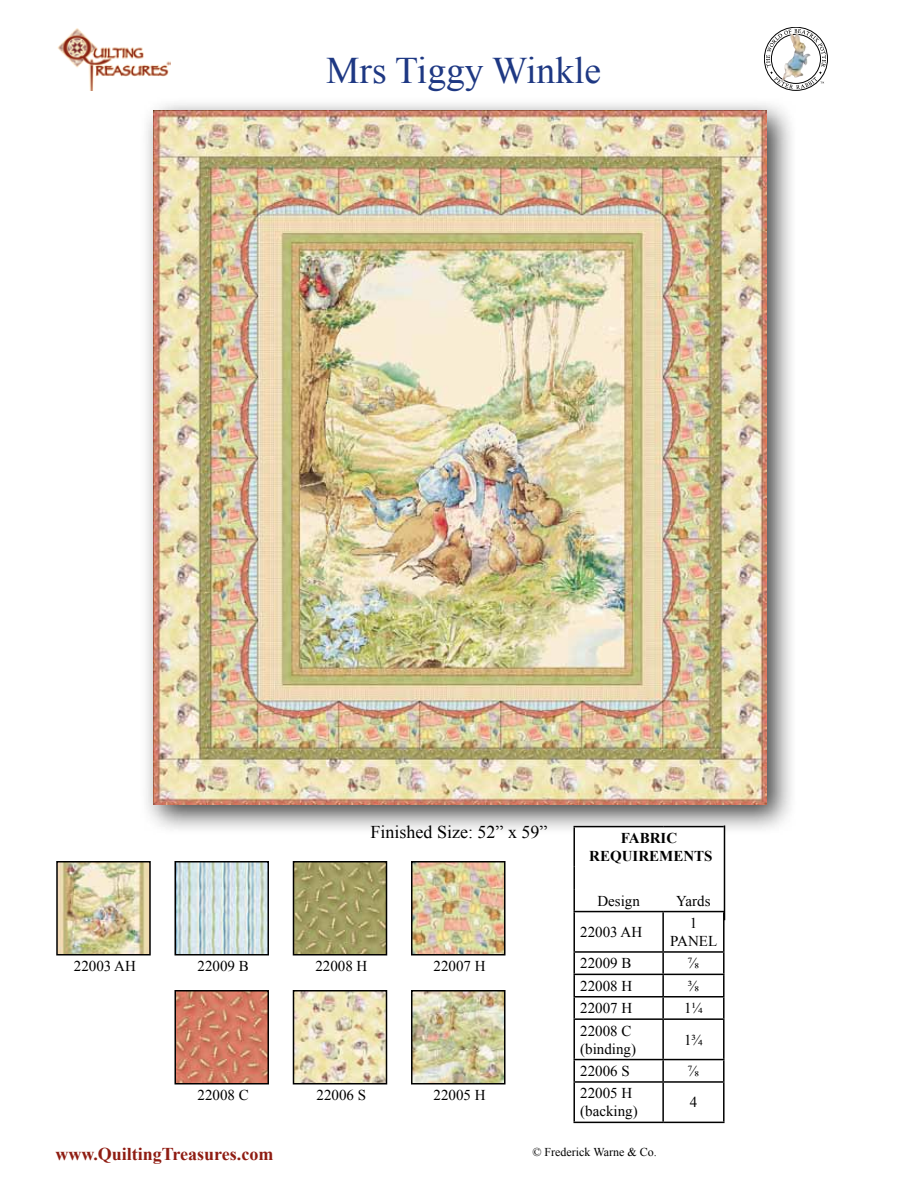
<style>
.page{position:relative;width:918px;height:1188px;background:#fff}
.page>*{position:absolute;margin:0;border:0;box-sizing:border-box;transform-origin:0 0}
.t1{font:37.5px "Times New Roman";color:#1e3883}
.t2{font:700 18px "Times New Roman";color:#8f1c12}
.t3{font:18px "Times New Roman";color:#000}
.t4{font:15px/18px "Times New Roman";color:#000}
.t5{font:700 15px/18px "Times New Roman";color:#000;text-align:center}
.t6{font:12px "Times New Roman";color:#000}
</style>
<div class="page">
<div style="left:139px;top:97px;width:659px;height:740px;background:#000;opacity:.75"></div>
<img style="left:153px;top:111px;width:613px;height:694px">
<img style="left:57px;top:28px;width:113px;height:63px">
<svg style="left:764px;top:27px;width:64px;height:64px"></svg>
<img style="left:782px;top:33px;width:29px;height:48px">
<img style="left:414px;top:864px;width:89px;height:89px">
<div style="left:411px;top:861px;width:95px;height:95px;border:2px solid #000"></div>
<img style="left:177px;top:864px;width:89px;height:89px">
<div style="left:174px;top:861px;width:95px;height:95px;border:2px solid #000"></div>
<img style="left:296px;top:864px;width:88px;height:89px">
<div style="left:293px;top:861px;width:94px;height:95px;border:2px solid #000"></div>
<div style="left:573px;top:826px;width:152px;height:301px;background:#fff"></div>
<hr style="left:573px;top:911px;width:90px;height:1px;background:#000">
<hr style="left:573px;top:912px;width:2px;height:39px;background:#000">
<hr style="left:663px;top:911px;width:62px;height:1px;background:#000">
<hr style="left:662px;top:912px;width:2px;height:39px;background:#000">
<hr style="left:723px;top:912px;width:2px;height:39px;background:#000">
<hr style="left:573px;top:951px;width:90px;height:2px;background:#000">
<hr style="left:573px;top:953px;width:2px;height:21px;background:#000">
<hr style="left:663px;top:951px;width:62px;height:2px;background:#000">
<hr style="left:662px;top:953px;width:2px;height:21px;background:#000">
<hr style="left:723px;top:953px;width:2px;height:21px;background:#000">
<hr style="left:573px;top:974px;width:90px;height:1px;background:#000">
<hr style="left:573px;top:975px;width:2px;height:21px;background:#000">
<hr style="left:663px;top:974px;width:62px;height:1px;background:#000">
<hr style="left:662px;top:975px;width:2px;height:21px;background:#000">
<hr style="left:723px;top:975px;width:2px;height:21px;background:#000">
<hr style="left:573px;top:996px;width:90px;height:2px;background:#000">
<hr style="left:573px;top:998px;width:2px;height:20px;background:#000">
<hr style="left:663px;top:996px;width:62px;height:2px;background:#000">
<hr style="left:662px;top:998px;width:2px;height:20px;background:#000">
<hr style="left:723px;top:998px;width:2px;height:20px;background:#000">
<hr style="left:573px;top:1018px;width:90px;height:2px;background:#000">
<hr style="left:573px;top:1020px;width:2px;height:39px;background:#000">
<hr style="left:663px;top:1018px;width:62px;height:2px;background:#000">
<hr style="left:662px;top:1020px;width:2px;height:39px;background:#000">
<hr style="left:723px;top:1020px;width:2px;height:39px;background:#000">
<hr style="left:573px;top:1059px;width:90px;height:1px;background:#000">
<hr style="left:573px;top:1060px;width:2px;height:21px;background:#000">
<hr style="left:663px;top:1059px;width:62px;height:1px;background:#000">
<hr style="left:662px;top:1060px;width:2px;height:21px;background:#000">
<hr style="left:723px;top:1060px;width:2px;height:21px;background:#000">
<hr style="left:573px;top:1081px;width:90px;height:2px;background:#000">
<hr style="left:573px;top:1083px;width:2px;height:39px;background:#000">
<hr style="left:663px;top:1081px;width:62px;height:2px;background:#000">
<hr style="left:662px;top:1083px;width:2px;height:39px;background:#000">
<hr style="left:723px;top:1083px;width:2px;height:39px;background:#000">
<hr style="left:573px;top:1122px;width:90px;height:1px;background:#000">
<hr style="left:663px;top:1122px;width:62px;height:1px;background:#000">
<hr style="left:573px;top:826px;width:90px;height:1px;background:#000">
<hr style="left:573px;top:827px;width:2px;height:40px;background:#000">
<hr style="left:663px;top:826px;width:61px;height:1px;background:#000">
<hr style="left:573px;top:867px;width:2px;height:22px;background:#000">
<hr style="left:573px;top:889px;width:2px;height:22px;background:#000">
<img style="left:59px;top:864px;width:89px;height:89px">
<div style="left:56px;top:861px;width:95px;height:95px;border:2px solid #000"></div>
<img style="left:414px;top:993px;width:89px;height:88px">
<div style="left:411px;top:990px;width:95px;height:94px;border:2px solid #000"></div>
<img style="left:177px;top:993px;width:89px;height:88px">
<div style="left:174px;top:990px;width:95px;height:94px;border:2px solid #000"></div>
<img style="left:296px;top:993px;width:88px;height:88px">
<div style="left:293px;top:990px;width:94px;height:94px;border:2px solid #000"></div>
<hr style="left:724px;top:825px;width:1px;height:95px;background:#000">
<h1 class="t1" style="left:326px;top:45px;width:276px">Mrs Tiggy Winkle</h1>
<p class="t4" style="left:74px;top:957px;width:64px">22003 AH</p>
<p class="t3" style="left:371px;top:820px;width:178px">Finished Size: 52” x 59”</p>
<p class="t4" style="left:198px;top:957px;width:53px">22009 B</p>
<p class="t4" style="left:315px;top:957px;width:54px">22008 H</p>
<p class="t4" style="left:434px;top:957px;width:54px">22007 H</p>
<p class="t4" style="left:198px;top:1086px;width:53px">22008 C</p>
<p class="t4" style="left:317px;top:1086px;width:51px">22006 S</p>
<p class="t4" style="left:434px;top:1086px;width:54px">22005 H</p>
<p class="t5" style="left:589px;top:828px;width:125px">FABRIC<br>REQUIREMENTS</p>
<p class="t4" style="left:597px;top:891px;width:44px">Design</p>
<p class="t4" style="left:676px;top:891px;width:36px">Yards</p>
<p class="t4" style="left:580px;top:923px;width:64px">22003 AH</p>
<p class="t4" style="left:670px;top:914px;width:48px;text-align:center">1<br>PANEL</p>
<p class="t4" style="left:580px;top:954px;width:53px">22009 B</p>
<p class="t4" style="left:688px;top:954px;width:13px">⅞</p>
<p class="t4" style="left:580px;top:977px;width:54px">22008 H</p>
<p class="t4" style="left:688px;top:977px;width:13px">⅜</p>
<p class="t4" style="left:580px;top:999px;width:54px">22007 H</p>
<p class="t4" style="left:684px;top:999px;width:20px">1¼</p>
<p class="t4" style="left:580px;top:1021px;width:57px">22008 C (binding)</p>
<p class="t4" style="left:684px;top:1030px;width:20px">1¾</p>
<p class="t4" style="left:580px;top:1062px;width:51px">22006 S</p>
<p class="t4" style="left:688px;top:1062px;width:13px">⅞</p>
<p class="t4" style="left:580px;top:1084px;width:59px">22005 H (backing)</p>
<p class="t4" style="left:690px;top:1093px;width:9px">4</p>
<p class="t2" style="left:55px;top:1141px;width:219px">www.QuiltingTreasures.com</p>
<p class="t6" style="left:532px;top:1144px;width:126px">© Frederick Warne &amp; Co.</p>
</div>
